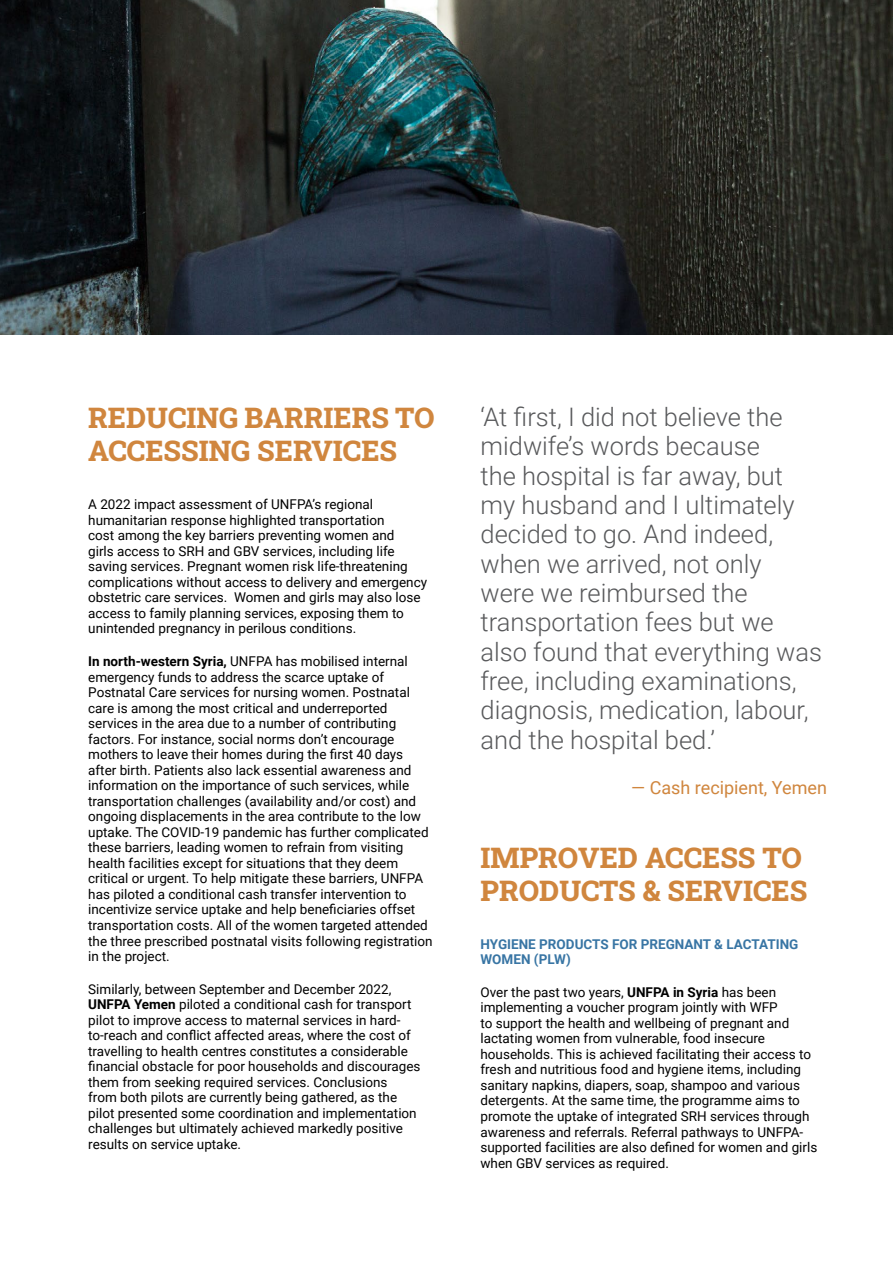
<style>
.page{position:relative;width:893px;height:1263px;background:#fff}
.page>*{position:absolute;margin:0;border:0;box-sizing:border-box;transform-origin:0 0}
.t1{font:800 28.5px/32.7px "Roboto Slab";color:#d0863e}
.t2{font:300 25.5px/29.2px "Roboto";color:#58595b}
.t3{font:18px "Roboto";color:#d0863e}
.t4{font:13.5px/15.5px "Roboto";color:#000}
.t5{font:700 13.5px/15.6px "Roboto";color:#3875a4}
.s1{font-weight:700}
</style>
<div class="page">
<img style="left:0;top:0;width:893px;height:334px">
<h1 class="t1" style="left:88px;top:401px;width:348px">REDUCING BARRIERS TO<br>ACCESSING SERVICES</h1>
<p class="t4" style="left:88px;top:496px;width:340px">A 2022 impact assessment of UNFPA’s regional humanitarian response highlighted transportation<br>cost among the key barriers preventing women and<br>girls access to SRH and GBV services, including life saving services. Pregnant women risk life-threatening complications without access to delivery and emergency obstetric care services. Women and girls may also lose access to family planning services, exposing them to unintended pregnancy in perilous conditions.</p>
<p class="t4" style="left:88px;top:653px;width:346px"><span class="s1">In north-western Syria,</span> UNFPA has mobilised internal emergency funds to address the scarce uptake of Postnatal Care services for nursing women. Postnatal care is among the most critical and underreported services in the area due to a number of contributing factors. For instance, social norms don’t encourage mothers to leave their homes during the first 40 days after birth. Patients also lack essential awareness and information on the importance of such services, while transportation challenges (availability and/or cost) and ongoing displacements in the area contribute to the low uptake. The COVID-19 pandemic has further complicated these barriers, leading women to refrain from visiting health facilities except for situations that they deem critical or urgent. To help mitigate these barriers, UNFPA has piloted a conditional cash transfer intervention to incentivize service uptake and help beneficiaries offset transportation costs. All of the women targeted attended the three prescribed postnatal visits following registration in the project.</p>
<p class="t4" style="left:88px;top:980px;width:334px">Similarly, between September and December 2022, <span class="s1">UNFPA Yemen</span> piloted a conditional cash for transport pilot to improve access to maternal services in hard&shy;to-reach and conflict affected areas, where the cost of travelling to health centres constitutes a considerable financial obstacle for poor households and discourages them from seeking required services. Conclusions<br>from both pilots are currently being gathered, as the pilot presented some coordination and implementation challenges but ultimately achieved markedly positive results on service uptake.</p>
<p class="t2" style="left:480px;top:401px;width:343px">‘At first, I did not believe the midwife’s words because<br>the hospital is far away, but my husband and I ultimately decided to go. And indeed, when we arrived, not only<br>were we reimbursed the transportation fees but we also found that everything was free, including examinations, diagnosis, medication, labour, and the hospital bed.’</p>
<h3 class="t3" style="left:631px;top:775px;width:197px">— Cash recipient, Yemen</h3>
<h1 class="t1" style="left:480px;top:840px;width:328px">IMPROVED ACCESS TO<br>PRODUCTS &amp; SERVICES</h1>
<p class="t5" style="left:480px;top:936px;width:319px">HYGIENE PRODUCTS FOR PREGNANT &amp; LACTATING<br>WOMEN (PLW)</p>
<p class="t4" style="left:480px;top:984px;width:338px">Over the past two years, <span class="s1">UNFPA in Syria</span> has been implementing a voucher program jointly with WFP<br>to support the health and wellbeing of pregnant and lactating women from vulnerable, food insecure households. This is achieved facilitating their access to fresh and nutritious food and hygiene items, including sanitary napkins, diapers, soap, shampoo and various detergents. At the same time, the programme aims to promote the uptake of integrated SRH services through awareness and referrals. Referral pathways to UNFPA&shy;supported facilities are also defined for women and girls when GBV services as required.</p>
</div>
